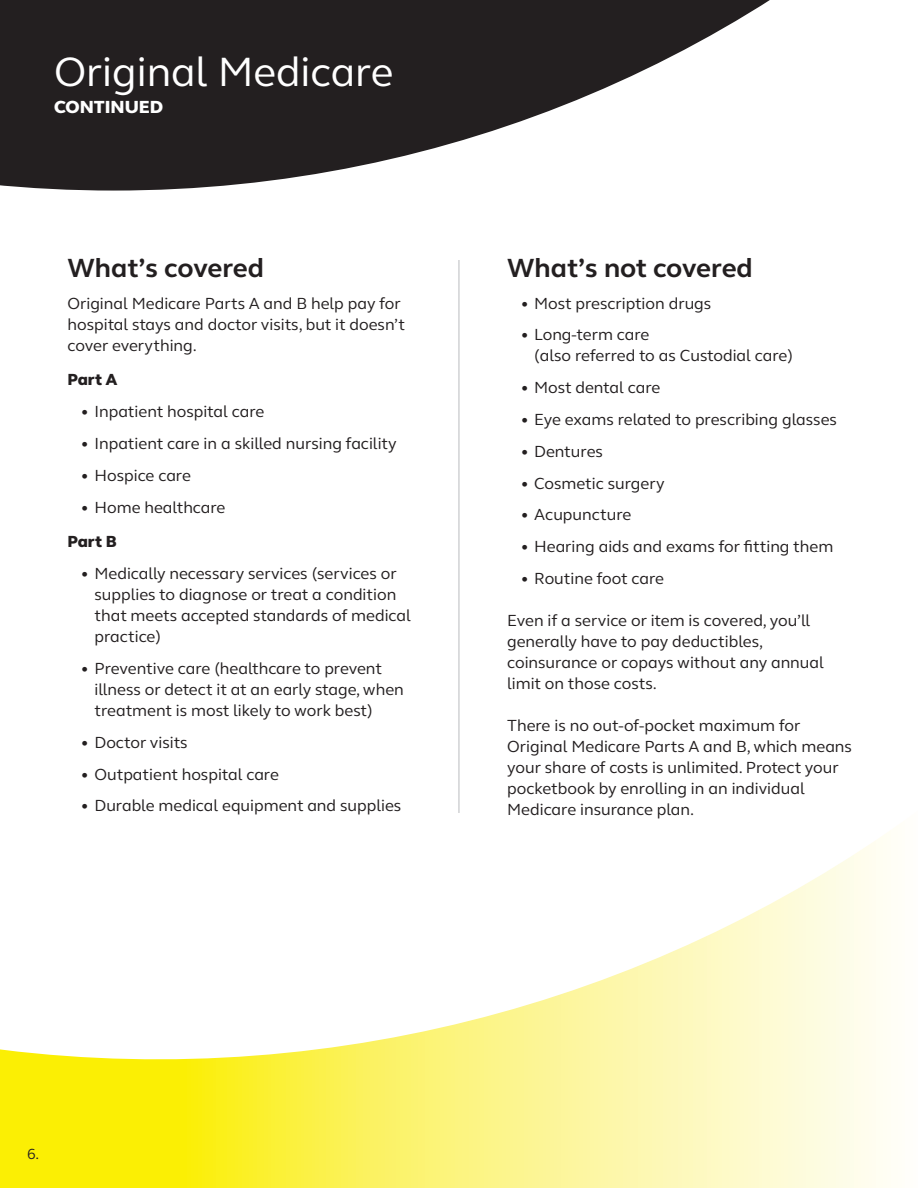
<style>
.page{position:relative;width:918px;height:1188px;background:#fff}
.page>*{position:absolute;margin:0;border:0;box-sizing:border-box;transform-origin:0 0}
.t1{font:42px "FS Thrive Elliot";color:#fff}
.t2{font:700 27px "FS Thrive Elliot";color:#231f20}
.t3{font:800 18px "FS Thrive Elliot";color:#fff}
.t4{font:16.5px/21px "FS Thrive Elliot";color:#231f20}
.t5{font:800 16.5px "FS Thrive Elliot";color:#231f20}
.t6{font:15px "FS Thrive Elliot";color:#231f20}
</style>
<div class="page">
<svg style="left:0;top:1127px;width:891px;height:61px;background:#fcf471"></svg>
<svg style="left:0;top:831px;width:891px;height:296px"></svg>
<svg style="left:0;top:0;width:770px;height:190px;fill:#231f20"></svg>
<hr style="left:458px;top:260px;width:2px;height:553px;background:#d1d2d4">
<h1 class="t1" style="left:54px;top:56px;width:341px">Original Medicare</h1>
<p class="t3" style="left:54px;top:100px;width:111px">CONTINUED</p>
<h2 class="t2" style="left:68px;top:258px;width:198px">What’s covered</h2>
<p class="t4" style="left:67px;top:294px;width:339px">Original Medicare Parts A and B help pay for hospital stays and doctor visits, but it doesn’t cover everything.</p>
<p class="t5" style="left:67px;top:374px;width:51px">Part A</p>
<p class="t4" style="left:81px;top:403px;width:185px">• Inpatient hospital care</p>
<p class="t4" style="left:81px;top:434px;width:317px">• Inpatient care in a skilled nursing facility</p>
<p class="t4" style="left:81px;top:466px;width:111px">• Hospice care</p>
<p class="t4" style="left:81px;top:498px;width:146px">• Home healthcare</p>
<p class="t5" style="left:67px;top:536px;width:51px">Part B</p>
<p class="t4" style="left:94px;top:565px;width:318px;text-indent:-13px">• Medically necessary services (services or supplies to diagnose or treat a condition that meets accepted standards of medical practice)</p>
<p class="t4" style="left:94px;top:659px;width:311px;text-indent:-13px">• Preventive care (healthcare to prevent illness or detect it at an early stage, when treatment is most likely to work best)</p>
<p class="t4" style="left:81px;top:733px;width:108px">• Doctor visits</p>
<p class="t4" style="left:81px;top:765px;width:199px">• Outpatient hospital care</p>
<p class="t4" style="left:81px;top:797px;width:322px">• Durable medical equipment and supplies</p>
<h2 class="t2" style="left:507px;top:258px;width:247px">What’s not covered</h2>
<p class="t4" style="left:521px;top:294px;width:192px">• Most prescription drugs</p>
<p class="t4" style="left:534px;top:326px;width:260px;text-indent:-13px">• Long-term care<br>(also referred to as Custodial care)</p>
<p class="t4" style="left:521px;top:379px;width:141px">• Most dental care</p>
<p class="t4" style="left:521px;top:410px;width:318px">• Eye exams related to prescribing glasses</p>
<p class="t4" style="left:521px;top:442px;width:84px">• Dentures</p>
<p class="t4" style="left:521px;top:474px;width:146px">• Cosmetic surgery</p>
<p class="t4" style="left:521px;top:506px;width:112px">• Acupuncture</p>
<p class="t4" style="left:521px;top:538px;width:314px">• Hearing aids and exams for fitting them</p>
<p class="t4" style="left:521px;top:569px;width:145px">• Routine foot care</p>
<p class="t4" style="left:507px;top:611px;width:318px">Even if a service or item is covered, you’ll generally have to pay deductibles, coinsurance or copays without any annual limit on those costs.</p>
<p class="t4" style="left:507px;top:716px;width:346px">There is no out-of-pocket maximum for Original Medicare Parts A and B, which means your share of costs is unlimited. Protect your pocketbook by enrolling in an individual Medicare insurance plan.</p>
<p class="t6" style="left:27px;top:1148px;width:14px">6.</p>
</div>
